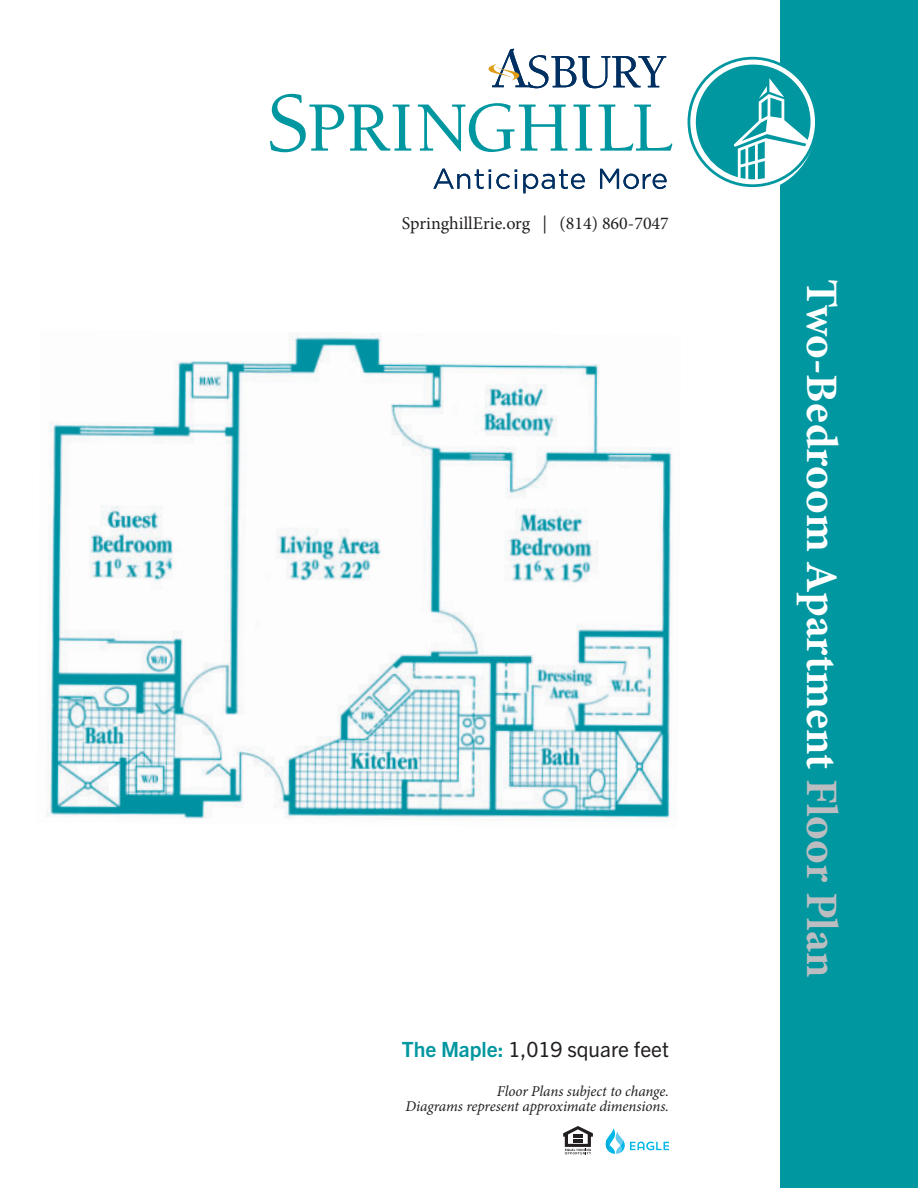
<style>
.page{position:relative;width:918px;height:1188px;background:#fff}
.page>*{position:absolute;margin:0;border:0;box-sizing:border-box;transform-origin:0 0}
.t1{font:700 45px "Minion Pro";letter-spacing:-.005em;color:#fff}
.t2{font:21px "Trade Gothic Next LT Pro";color:#231f20}
.t3{font:18px "Minion Pro";color:#231f20}
.t4{font:italic 15px/15px "Minion Pro";letter-spacing:-.01em;color:#231f20;text-align:right}
.s1{font-weight:700;color:#0097a0}
.s2{color:#bcbdc0}
</style>
<div class="page">
<svg style="left:563px;top:1126px;width:30px;height:28px"></svg>
<svg style="left:606px;top:1128px;width:63px;height:26px"></svg>
<div style="left:780px;top:0;width:138px;height:1188px;background:#0097a0"></div>
<svg style="left:433px;top:169px;width:84px;height:20px"></svg>
<svg style="left:523px;top:170px;width:62px;height:23px"></svg>
<svg style="left:600px;top:169px;width:67px;height:20px"></svg>
<svg style="left:488px;top:49px;width:178px;height:39px"></svg>
<svg style="left:270px;top:94px;width:141px;height:58px"></svg>
<svg style="left:418px;top:103px;width:149px;height:49px"></svg>
<svg style="left:574px;top:105px;width:18px;height:46px"></svg>
<svg style="left:599px;top:105px;width:73px;height:46px"></svg>
<svg style="left:688px;top:57px;width:127px;height:130px"></svg>
<img style="left:47px;top:332px;width:625px;height:489px">
<p class="t3" style="left:402px;top:216px;width:269px">SpringhillErie.org | (814) 860-7047</p>
<h2 class="t2" style="left:402px;top:1042px;width:269px"><span class="s1">The Maple:</span> 1,019 square feet</h2>
<p class="t4" style="left:406px;top:1085px;width:265px">Floor Plans subject to change.<br>Diagrams represent approximate dimensions.</p>
<h1 class="t1" style="left:839px;top:279px;width:700px;rotate:90deg">Two-Bedroom Apartment <span class="s2">Floor Plan</span></h1>
</div>
